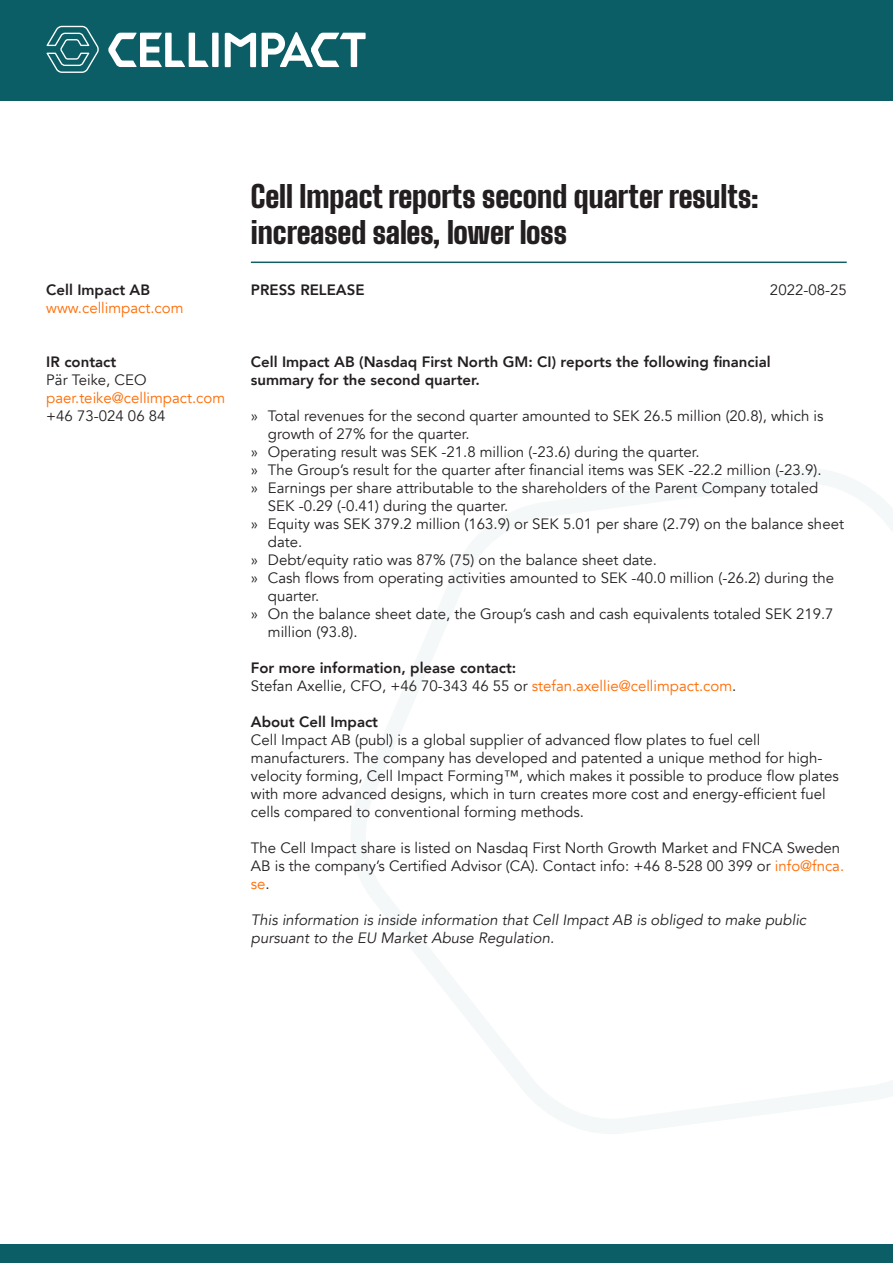
<style>
.page{position:relative;width:893px;height:1263px;background:#fff}
.page>*{position:absolute;margin:0;border:0;box-sizing:border-box;transform-origin:0 0}
.t1{font:900 30px/36px "Big Shoulders Display";color:#231f20}
.Brödtext{font:15px/18px "Avenir";color:#231f20}
.t2{font:800 15px "Avenir";color:#231f20}
.Disclaimer{font:italic 15px/18px "Avenir";color:#231f20}
.t3{font:15px "Avenir";color:#ff6a00}
.s1{color:#ff6a00}
</style>
<div class="page">
<hr style="left:251px;top:262px;width:596px;height:1px;background:#115e67">
<div style="left:0;top:0;width:893px;height:100px;background:#0b5e66"></div>
<div style="left:0;top:1245px;width:893px;height:18px;background:#0b5e66"></div>
<svg style="left:47px;top:26px;width:52px;height:47px"></svg>
<div style="left:212px;top:33px;width:7px;height:34px;background:#fff"></div>
<svg style="left:262px;top:32px;width:104px;height:35px"></svg>
<svg style="left:108px;top:33px;width:101px;height:34px"></svg>
<svg style="left:225px;top:33px;width:31px;height:34px"></svg>
<h1 class="t1" style="left:251px;top:177px;width:509px">Cell Impact reports second quarter results: increased sales, lower loss</h1>
<p class="t2" style="left:46px;top:278px;width:105px">Cell Impact AB</p>
<p class="t2" style="left:251px;top:278px;width:115px">PRESS RELEASE</p>
<p class="t3" style="left:46px;top:299px;width:139px">www.cellimpact.com</p>
<p class="t2" style="left:46px;top:350px;width:72px">IR contact</p>
<p class="Brödtext" style="left:46px;top:371px;width:102px">Pär Teike, CEO</p>
<p class="t3" style="left:46px;top:389px;width:180px">paer.teike@cellimpact.com</p>
<p class="Brödtext" style="left:46px;top:407px;width:121px">+46 73-024 06 84</p>
<p class="Brödtext" style="left:770px;top:281px;width:78px">2022-08-25</p>
<h2 class="t2" style="left:251px;top:350px;width:521px">Cell Impact AB (Nasdaq First North GM: CI) reports the following financial</h2>
<h2 class="t2" style="left:251px;top:368px;width:231px">summary for the second quarter.</h2>
<p class="Brödtext" style="left:268px;top:407px;width:557px;text-indent:-17px">» Total revenues for the second quarter amounted to SEK 26.5 million (20.8), which is growth of 27% for the quarter.</p>
<p class="Brödtext" style="left:251px;top:443px;width:450px">» Operating result was SEK -21.8 million (-23.6) during the quarter.</p>
<p class="Brödtext" style="left:251px;top:461px;width:572px">» The Group’s result for the quarter after financial items was SEK -22.2 million (-23.9).</p>
<p class="Brödtext" style="left:268px;top:479px;width:552px;text-indent:-17px">» Earnings per share attributable to the shareholders of the Parent Company totaled<br>SEK -0.29 (-0.41) during the quarter.</p>
<p class="Brödtext" style="left:268px;top:515px;width:578px;text-indent:-17px">» Equity was SEK 379.2 million (163.9) or SEK 5.01 per share (2.79) on the balance sheet date.</p>
<p class="Brödtext" style="left:251px;top:551px;width:408px">» Debt/equity ratio was 87% (75) on the balance sheet date.</p>
<p class="Brödtext" style="left:268px;top:569px;width:568px;text-indent:-17px">» Cash flows from operating activities amounted to SEK -40.0 million (-26.2) during the quarter.</p>
<p class="Brödtext" style="left:268px;top:605px;width:567px;text-indent:-17px">» On the balance sheet date, the Group’s cash and cash equivalents totaled SEK 219.7 million (93.8).</p>
<h2 class="t2" style="left:251px;top:656px;width:267px">For more information, please contact:</h2>
<p class="Brödtext" style="left:251px;top:677px;width:487px">Stefan Axellie, CFO, +46 70-343 46 55 or <span class="s1">stefan.axellie@cellimpact.com</span>.</p>
<h2 class="t2" style="left:251px;top:710px;width:129px">About Cell Impact</h2>
<p class="Brödtext" style="left:251px;top:731px;width:590px">Cell Impact AB (publ) is a global supplier of advanced flow plates to fuel cell manufacturers. The company has developed and patented a unique method for high&shy;velocity forming, Cell Impact Forming™, which makes it possible to produce flow plates with more advanced designs, which in turn creates more cost and energy-efficient fuel cells compared to conventional forming methods.</p>
<p class="Brödtext" style="left:251px;top:839px;width:595px">The Cell Impact share is listed on Nasdaq First North Growth Market and FNCA Sweden<br>AB is the company’s Certified Advisor (CA). Contact info: +46 8-528 00 399 or <span class="s1">info@fnca. se</span>.</p>
<p class="Disclaimer" style="left:251px;top:911px;width:557px">This information is inside information that Cell Impact AB is obliged to make public pursuant to the EU Market Abuse Regulation.</p>
</div>
